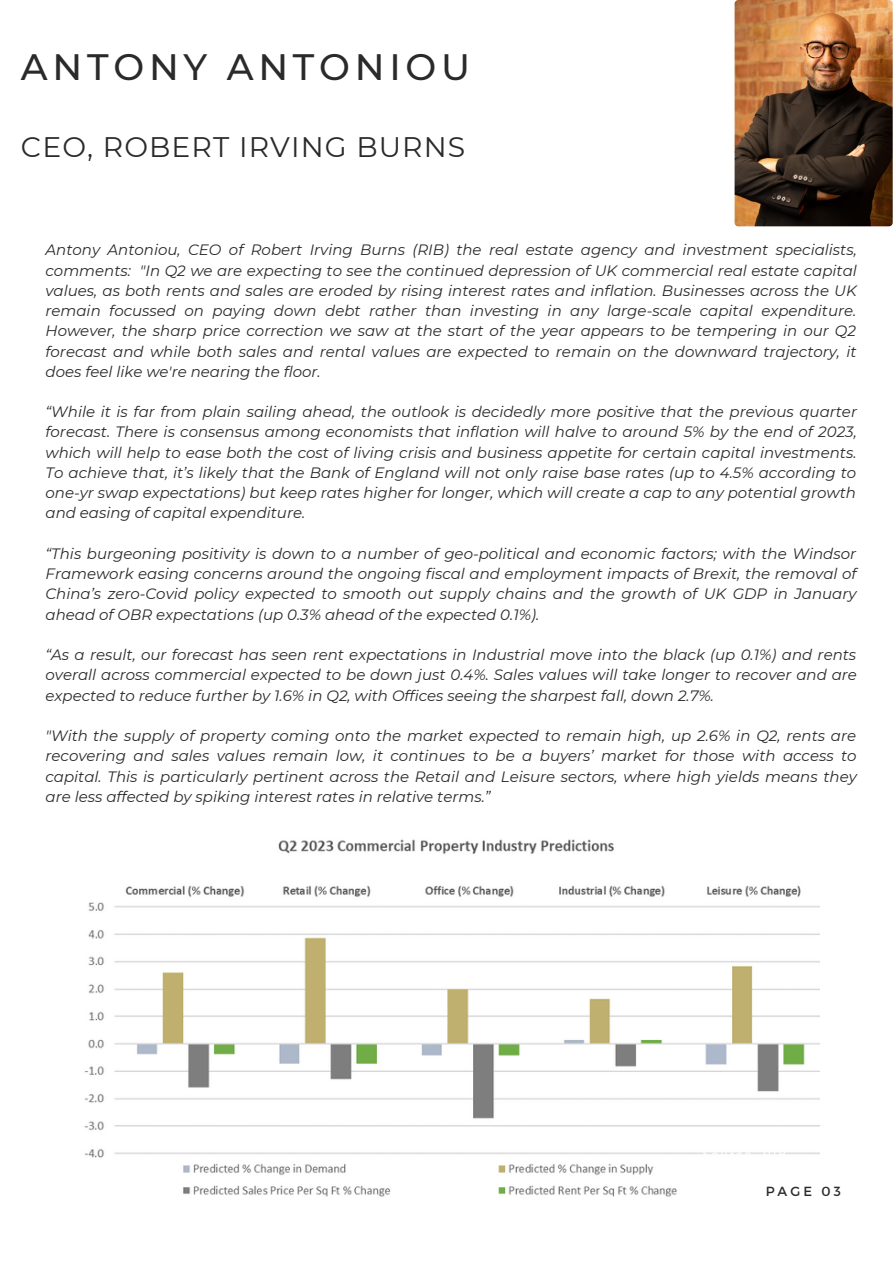
<style>
.page{position:relative;width:893px;height:1264px;background:#fff}
.page>*{position:absolute;margin:0;border:0;box-sizing:border-box;transform-origin:0 0}
.t1{font:500 36.75px "Montserrat";letter-spacing:.13em;color:#2a2a2a}
.t2{font:28.2px "Montserrat";letter-spacing:.04em;color:#2a2a2a}
.t3{font:italic 15px/20.2px "Montserrat";color:#2a2a2a;text-align:justify}
.t4{font:13.2px "Montserrat";letter-spacing:.23em;color:#2a2a2a}
.t5{font:10.5px "Montserrat";letter-spacing:.23em;color:#fff}
</style>
<div class="page">
<img style="left:734px;top:0;width:158px;height:226px;border-radius:4px">
<img style="left:84px;top:839px;width:735px;height:358px">
<h1 class="t1" style="left:21px;top:44px;width:450px">ANTONY ANTONIOU</h1>
<h2 class="t2" style="left:21px;top:130px;width:446px">CEO, ROBERT IRVING BURNS</h2>
<p class="t3" style="left:45px;top:240px;width:812px">Antony Antoniou, CEO of Robert Irving Burns (RIB) the real estate agency and investment specialists, comments: "In Q2 we are expecting to see the continued depression of UK commercial real estate capital values, as both rents and sales are eroded by rising interest rates and inflation. Businesses across the UK remain focussed on paying down debt rather than investing in any large-scale capital expenditure.<br>However, the sharp price correction we saw at the start of the year appears to be tempering in our Q2 forecast and while both sales and rental values are expected to remain on the downward trajectory, it does feel like we're nearing the floor.</p>
<p class="t3" style="left:45px;top:402px;width:813px">“While it is far from plain sailing ahead, the outlook is decidedly more positive that the previous quarter forecast. There is consensus among economists that inflation will halve to around 5% by the end of 2023, which will help to ease both the cost of living crisis and business appetite for certain capital investments.<br>To achieve that, it’s likely that the Bank of England will not only raise base rates (up to 4.5% according to one-yr swap expectations) but keep rates higher for longer, which will create a cap to any potential growth and easing of capital expenditure.</p>
<p class="t3" style="left:45px;top:543px;width:812px">“This burgeoning positivity is down to a number of geo-political and economic factors; with the Windsor Framework easing concerns around the ongoing fiscal and employment impacts of Brexit, the removal of China’s zero-Covid policy expected to smooth out supply chains and the growth of UK GDP in January ahead of OBR expectations (up 0.3% ahead of the expected 0.1%).</p>
<p class="t3" style="left:45px;top:644px;width:812px">“As a result, our forecast has seen rent expectations in Industrial move into the black (up 0.1%) and rents overall across commercial expected to be down just 0.4%. Sales values will take longer to recover and are expected to reduce further by 1.6% in Q2, with Offices seeing the sharpest fall, down 2.7%.</p>
<p class="t3" style="left:45px;top:725px;width:812px">"With the supply of property coming onto the market expected to remain high, up 2.6% in Q2, rents are recovering and sales values remain low, it continues to be a buyers’ market for those with access to capital. This is particularly pertinent across the Retail and Leisure sectors, where high yields means they are less affected by spiking interest rates in relative terms.”</p>
<p class="t5" style="left:702px;top:1147px;width:85px">Source: RIB</p>
<p class="t4" style="left:765px;top:1182px;width:77px">PAGE 03</p>
</div>
